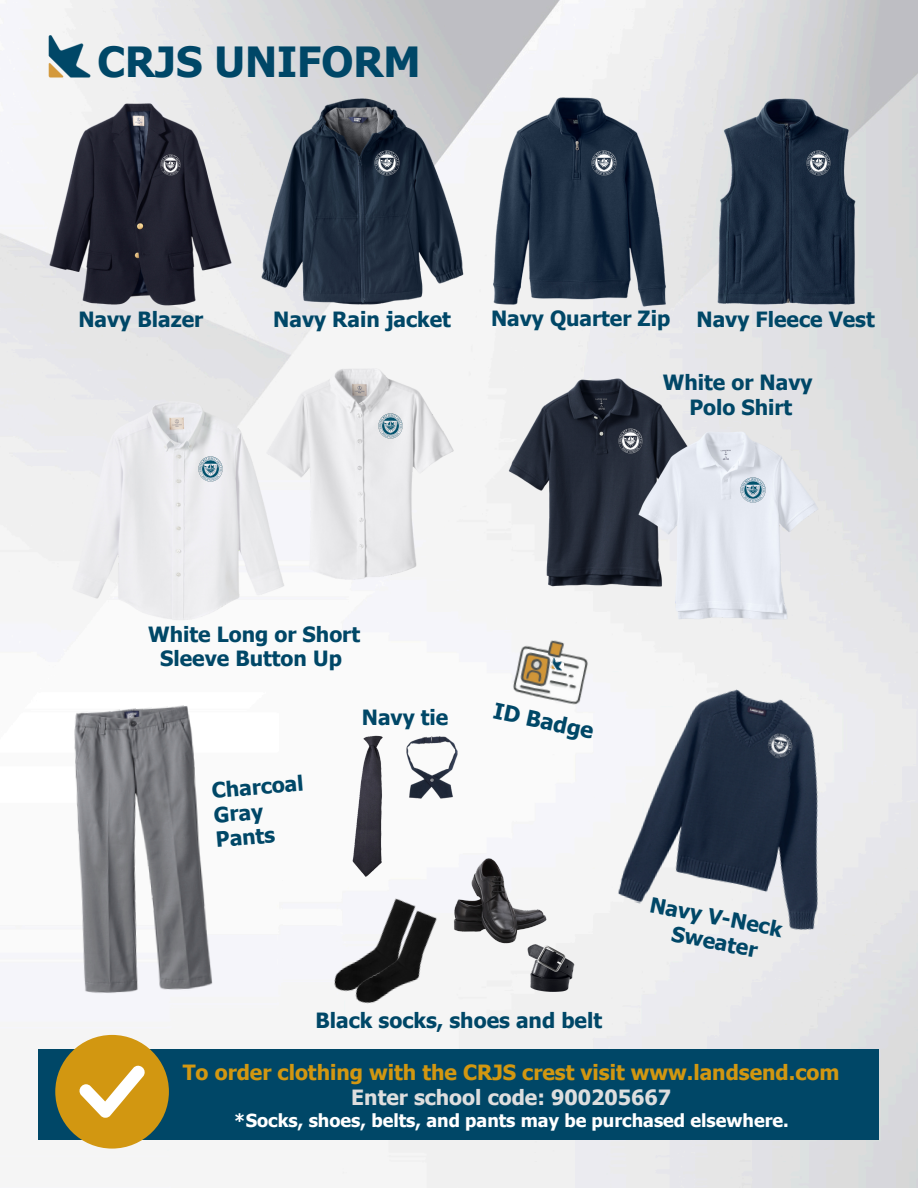
<style>
.page{position:relative;width:918px;height:1188px;background:#fff}
.page>*{position:absolute;margin:0;border:0;box-sizing:border-box;transform-origin:0 0}
.t1{font:700 41.55px "Tahoma";color:#004767}
.t2{font:700 21.9px "Tahoma";color:#004767}
.t3{font:700 21px/24.8px "Tahoma";color:#004767;text-align:center}
.t4{font:700 21px "Tahoma";color:#d29711}
.t5{font:700 21px "Tahoma";color:#dedede}
.t6{font:700 18px "Tahoma";color:#fff}
</style>
<div class="page">
<img style="left:0;top:0;width:918px;height:1188px">
<img style="left:259px;top:99px;width:206px;height:206px">
<img style="left:684px;top:99px;width:206px;height:206px">
<img style="left:0;top:700px;width:292px;height:302px">
<img style="left:500px;top:378px;width:208px;height:208px">
<img style="left:69px;top:401px;width:219px;height:220px">
<img style="left:475px;top:97px;width:209px;height:210px">
<img style="left:43px;top:29px;width:49px;height:55px">
<div style="left:38px;top:1049px;width:841px;height:91px;background:#004767"></div>
<img style="left:634px;top:431px;width:188px;height:188px">
<div style="left:55px;top:1035px;width:114px;height:114px;background:#d29711;border-radius:50%"></div>
<svg style="left:79px;top:1066px;width:66px;height:52px"></svg>
<img style="left:618px;top:429px;width:25px;height:25px">
<img style="left:198px;top:457px;width:25px;height:25px">
<img style="left:254px;top:368px;width:212px;height:212px">
<img style="left:378px;top:414px;width:25px;height:24px">
<img style="left:741px;top:478px;width:25px;height:25px">
<img style="left:591px;top:151px;width:25px;height:24px">
<img style="left:806px;top:151px;width:25px;height:24px">
<img style="left:374px;top:151px;width:25px;height:24px">
<img style="left:39px;top:103px;width:203px;height:203px">
<img style="left:161px;top:155px;width:20px;height:20px">
<img style="left:602px;top:671px;width:274px;height:274px">
<img style="left:765px;top:731px;width:30px;height:30px">
<img style="left:504px;top:626px;width:95px;height:94px">
<img style="left:550px;top:656px;width:15px;height:17px">
<img style="left:421px;top:852px;width:148px;height:99px">
<img style="left:528px;top:944px;width:47px;height:48px">
<div style="left:300px;top:870px;width:152px;height:148px;background:#f5f5fa"></div>
<img style="left:321px;top:882px;width:153px;height:148px">
<img style="left:318px;top:713px;width:103px;height:200px">
<img style="left:407px;top:737px;width:50px;height:61px">
<p class="t1" style="left:97px;top:35px;width:325px">CRJS UNIFORM</p>
<p class="t3" style="left:79px;top:306px;width:126px">Navy Blazer</p>
<p class="t3" style="left:273px;top:306px;width:179px">Navy Rain jacket</p>
<p class="t3" style="left:491px;top:305px;width:181px">Navy Quarter Zip</p>
<h2 class="t3" style="left:697px;top:306px;width:180px">Navy Fleece Vest</h2>
<p class="t3" style="left:663px;top:370px;width:151px">White or Navy<br>Polo Shirt</p>
<h2 class="t3" style="left:148px;top:621px;width:213px">White Long or Short<br>Sleeve Button Up</h2>
<h2 class="t3" style="left:211px;top:778px;width:94px;text-align:left;rotate:-5deg">Charcoal<br>Gray<br>Pants</h2>
<h1 class="t3" style="left:362px;top:704px;width:88px">Navy tie</h1>
<p class="t2" style="left:497px;top:697px;width:103px;rotate:12deg">ID Badge</p>
<p class="t3" style="left:316px;top:1008px;width:288px">Black socks, shoes and belt</p>
<p class="t3" style="left:653px;top:891px;width:136px;rotate:11deg">Navy V-Neck<br>Sweater</p>
<p class="t4" style="left:183px;top:1059px;width:658px">To order clothing with the CRJS crest visit www.landsend.com</p>
<h2 class="t5" style="left:351px;top:1084px;width:321px">Enter school code: 900205667</h2>
<p class="t6" style="left:234px;top:1109px;width:556px">*Socks, shoes, belts, and pants may be purchased elsewhere.</p>
</div>
